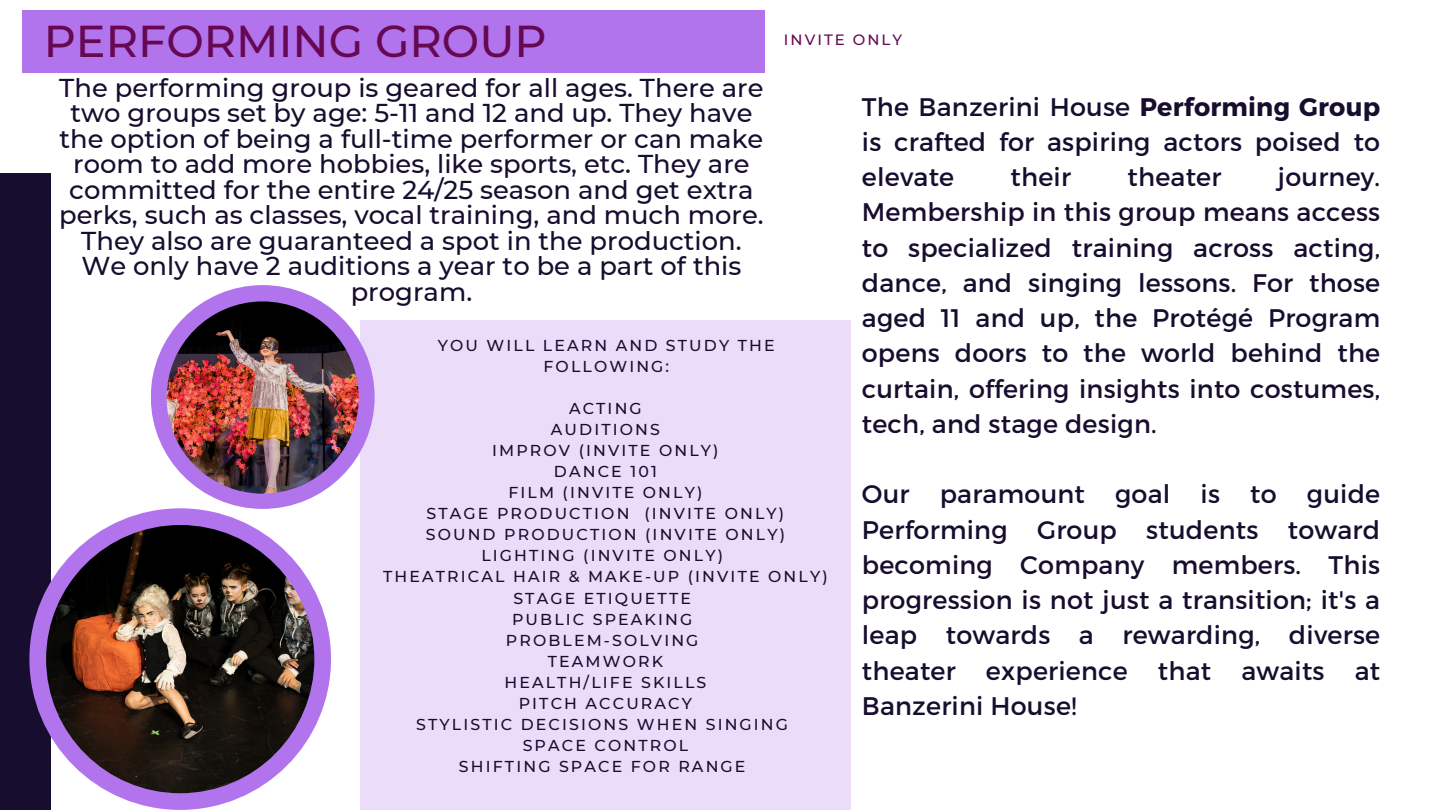
<style>
.page{position:relative;width:1440px;height:810px;background:#fff}
.page>*{position:absolute;margin:0;border:0;box-sizing:border-box;transform-origin:0 0}
.t1{font:500 44.6px "Montserrat";color:#660852}
.t2{font:500 25.8px/25.5px "Montserrat";color:#170d2e;text-align:center}
.t3{font:25.4px/35.2px "Montserrat";letter-spacing:.01em;color:#170d2e;text-align:justify}
.t4{font:500 15.8px/21px "Montserrat";letter-spacing:.135em;color:#170d2e;text-align:center}
.t5{font:500 14.9px "Montserrat";letter-spacing:.135em;color:#660852}
.s1{font-weight:700}
</style>
<div class="page">
<div style="left:0;top:173px;width:50px;height:637px;background:#170d2e"></div>
<div style="left:22px;top:10px;width:743px;height:63px;background:#b174ec"></div>
<div style="left:151px;top:285px;width:224px;height:224px;background:#b174ec;border-radius:50%"></div>
<img style="left:167px;top:301px;width:192px;height:192px;border-radius:50%">
<div style="left:29px;top:508px;width:302px;height:302px;background:#b174ec;border-radius:50%"></div>
<img style="left:46px;top:525px;width:268px;height:268px;border-radius:50%">
<div style="left:360px;top:320px;width:491px;height:490px;background:#ebdcfa"></div>
<h4 class="t1" style="left:44px;top:14px;width:505px">PERFORMING GROUP</h4>
<p class="t5" style="left:784px;top:31px;width:120px">INVITE ONLY</p>
<h3 class="t2" style="left:59px;top:75px;width:706px">The performing group is geared for all ages. There are two groups set by age: 5-11 and 12 and up. They have the option of being a full-time performer or can make room to add more hobbies, like sports, etc. They are committed for the entire 24/25 season and get extra perks, such as classes, vocal training, and much more.<br>They also are guaranteed a spot in the production.<br>We only have 2 auditions a year to be a part of this program.</h3>
<p class="t4" style="left:438px;top:335px;width:338px">YOU WILL LEARN AND STUDY THE<br>FOLLOWING:</p>
<h3 class="t4" style="left:383px;top:398px;width:446px">ACTING<br>AUDITIONS<br>IMPROV (INVITE ONLY)<br>DANCE 101<br>FILM (INVITE ONLY)<br>STAGE PRODUCTION (INVITE ONLY)<br>SOUND PRODUCTION (INVITE ONLY)<br>LIGHTING (INVITE ONLY)<br>THEATRICAL HAIR &amp; MAKE-UP (INVITE ONLY)<br>STAGE ETIQUETTE<br>PUBLIC SPEAKING<br>PROBLEM-SOLVING<br>TEAMWORK<br>HEALTH/LIFE SKILLS<br>PITCH ACCURACY<br>STYLISTIC DECISIONS WHEN SINGING<br>SPACE CONTROL<br>SHIFTING SPACE FOR RANGE</h3>
<h4 class="t3" style="left:862px;top:88px;width:520px">The Banzerini House <span class="s1">Performing Group </span>is crafted for aspiring actors poised to elevate</h4>
<h4 class="t3" style="left:862px;top:158px;width:520px;text-indent:416px">journey.<br>Membership in this group means access to specialized training across acting, dance, and singing lessons. For those aged 11 and up, the Protégé Program opens doors to the world behind the curtain, offering insights into costumes, tech, and stage design.</h4>
<h4 class="t3" style="left:1011px;top:158px;width:62px">their</h4>
<h4 class="t3" style="left:1127px;top:158px;width:95px">theater</h4>
<h4 class="t3" style="left:862px;top:475px;width:520px">Our paramount goal is to guide Performing Group students toward becoming Company members. This progression is not just a transition; it's a leap towards a rewarding, diverse theater experience that awaits at Banzerini House!</h4>
</div>
